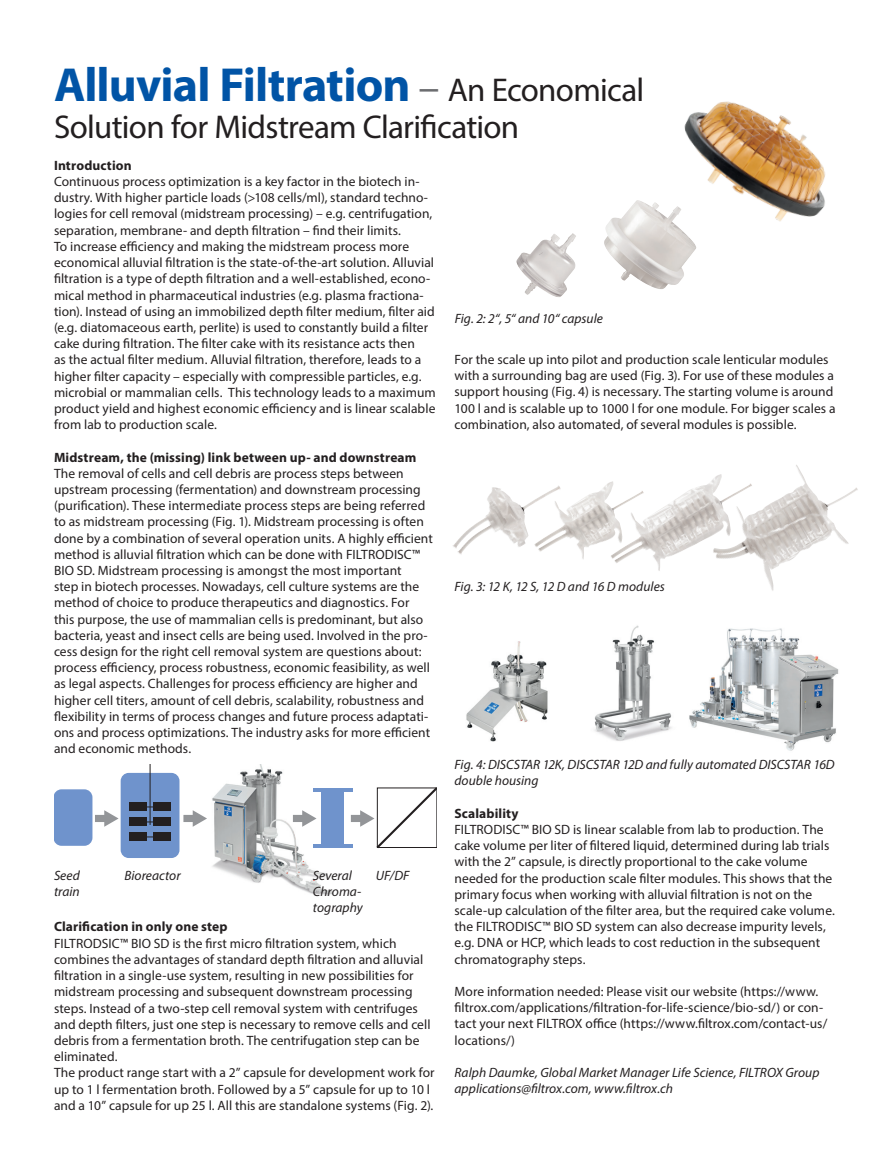
<style>
.page{position:relative;width:891px;height:1168px;background:#fff}
.page>*{position:absolute;margin:0;border:0;box-sizing:border-box;transform-origin:0 0}
.t1{font:700 48px "Myriad Pro";letter-spacing:-.02em;color:#0154a6}
.t2{font:33px "Myriad Pro";letter-spacing:-.02em;color:#231f20}
.t3{font:13.5px/16.2px "Myriad Pro";letter-spacing:.005em;color:#231f20}
.t4{font:italic 13.5px/16.2px "Myriad Pro";color:#231f20}
.t5{font:700 13.5px "Myriad Pro";letter-spacing:.01em;color:#231f20}
.s1{font-weight:400;font-size:42px;color:#6c6d70}
.s2{font-weight:400;font-size:33px;color:#231f20}
</style>
<div class="page">
<img style="left:684px;top:101px;width:142px;height:121px">
<img style="left:516px;top:233px;width:60px;height:64px">
<img style="left:604px;top:200px;width:92px;height:89px">
<img style="left:212px;top:764px;width:132px;height:131px">
<div style="left:54px;top:789px;width:38px;height:57px;background:#6f93cc;border-radius:8px"></div>
<div style="left:121px;top:773px;width:59px;height:85px;background:#6f93cc;border-radius:8px"></div>
<div style="left:129px;top:802px;width:18px;height:9px;background:#231f20"></div>
<div style="left:153px;top:802px;width:18px;height:9px;background:#231f20"></div>
<div style="left:129px;top:817px;width:18px;height:9px;background:#231f20"></div>
<div style="left:153px;top:817px;width:18px;height:9px;background:#231f20"></div>
<div style="left:129px;top:832px;width:18px;height:9px;background:#231f20"></div>
<div style="left:153px;top:832px;width:18px;height:9px;background:#231f20"></div>
<hr style="left:150px;top:764px;width:1px;height:61px;background:#231f20">
<div style="left:321px;top:789px;width:23px;height:57px;background:#6f93cc"></div>
<hr style="left:313px;top:788px;width:40px;height:3px;background:#6f93cc">
<hr style="left:313px;top:844px;width:40px;height:3px;background:#6f93cc">
<div style="left:95px;top:815px;width:14px;height:7px;background:#939598"></div>
<svg style="left:98px;top:804px;width:23px;height:29px"></svg>
<div style="left:351px;top:815px;width:14px;height:7px;background:#939598"></div>
<svg style="left:354px;top:787px;width:82px;height:62px"></svg>
<div style="left:293px;top:815px;width:14px;height:7px;background:#939598"></div>
<svg style="left:296px;top:804px;width:25px;height:29px"></svg>
<div style="left:183px;top:815px;width:14px;height:7px;background:#939598"></div>
<svg style="left:187px;top:804px;width:27px;height:29px"></svg>
<img style="left:538px;top:482px;width:72px;height:70px">
<img style="left:610px;top:475px;width:109px;height:89px">
<img style="left:720px;top:465px;width:84px;height:85px">
<img style="left:453px;top:485px;width:105px;height:64px">
<img style="left:689px;top:628px;width:150px;height:123px">
<img style="left:594px;top:625px;width:78px;height:116px">
<img style="left:466px;top:641px;width:82px;height:101px">
<h1 class="t1" style="left:54px;top:53px;width:592px">Alluvial Filtration <span class="s1">–</span> <span class="s2">An Economical</span></h1>
<h2 class="t2" style="left:54px;top:107px;width:467px">Solution for Midstream Clarification</h2>
<p class="t5" style="left:54px;top:156px;width:79px">Introduction</p>
<p class="t3" style="left:54px;top:173px;width:383px">Continuous process optimization is a key factor in the biotech in&shy;dustry. With higher particle loads (&gt;108 cells/ml), standard techno&shy;logies for cell removal (midstream processing) – e.g. centrifugation, separation, membrane- and depth filtration – find their limits.<br>To increase efficiency and making the midstream process more economical alluvial filtration is the state-of-the-art solution. Alluvial filtration is a type of depth filtration and a well-established, econo&shy;mical method in pharmaceutical industries (e.g. plasma fractiona&shy;tion). Instead of using an immobilized depth filter medium, filter aid (e.g. diatomaceous earth, perlite) is used to constantly build a filter cake during filtration. The filter cake with its resistance acts then<br>as the actual filter medium. Alluvial filtration, therefore, leads to a higher filter capacity – especially with compressible particles, e.g. microbial or mammalian cells. This technology leads to a maximum product yield and highest economic efficiency and is linear scalable from lab to production scale.</p>
<p class="t5" style="left:54px;top:448px;width:364px">Midstream, the (missing) link between up- and downstream</p>
<p class="t3" style="left:54px;top:465px;width:380px">The removal of cells and cell debris are process steps between upstream processing (fermentation) and downstream processing (purification). These intermediate process steps are being referred to as midstream processing (Fig. 1). Midstream processing is often done by a combination of several operation units. A highly efficient method is alluvial filtration which can be done with FILTRODISC™ BIO SD. Midstream processing is amongst the most important<br>step in biotech processes. Nowadays, cell culture systems are the method of choice to produce therapeutics and diagnostics. For this purpose, the use of mammalian cells is predominant, but also bacteria, yeast and insect cells are being used. Involved in the pro&shy;cess design for the right cell removal system are questions about: process efficiency, process robustness, economic feasibility, as well as legal aspects. Challenges for process efficiency are higher and higher cell titers, amount of cell debris, scalability, robustness and flexibility in terms of process changes and future process adaptati&shy;ons and process optimizations. The industry asks for more efficient and economic methods.</p>
<p class="t4" style="left:455px;top:310px;width:150px">Fig. 2: 2“, 5“ and 10“ capsule</p>
<p class="t3" style="left:455px;top:351px;width:383px">For the scale up into pilot and production scale lenticular modules with a surrounding bag are used (Fig. 3). For use of these modules a support housing (Fig. 4) is necessary. The starting volume is around 100 l and is scalable up to 1000 l for one module. For bigger scales a combination, also automated, of several modules is possible.</p>
<p class="t4" style="left:454px;top:578px;width:212px">Fig. 3: 12 K, 12 S, 12 D and 16 D modules</p>
<p class="t4" style="left:54px;top:867px;width:27px">Seed train</p>
<p class="t4" style="left:124px;top:867px;width:58px">Bioreactor</p>
<p class="t4" style="left:313px;top:867px;width:51px">Several<br>Chroma&shy;tography</p>
<p class="t4" style="left:376px;top:867px;width:35px">UF/DF</p>
<p class="t5" style="left:54px;top:918px;width:175px">Clarification in only one step</p>
<p class="t3" style="left:54px;top:935px;width:382px">FILTRODSIC™ BIO SD is the first micro filtration system, which combines the advantages of standard depth filtration and alluvial filtration in a single-use system, resulting in new possibilities for midstream processing and subsequent downstream processing steps. Instead of a two-step cell removal system with centrifuges and depth filters, just one step is necessary to remove cells and cell debris from a fermentation broth. The centrifugation step can be eliminated.<br>The product range start with a 2” capsule for development work for up to 1 l fermentation broth. Followed by a 5” capsule for up to 10 l and a 10” capsule for up 25 l. All this are standalone systems (Fig. 2).</p>
<p class="t4" style="left:454px;top:756px;width:382px">Fig. 4: DISCSTAR 12K, DISCSTAR 12D and fully automated DISCSTAR 16D double housing</p>
<p class="t5" style="left:455px;top:804px;width:66px">Scalability</p>
<p class="t3" style="left:455px;top:821px;width:382px">FILTRODISC™ BIO SD is linear scalable from lab to production. The cake volume per liter of filtered liquid, determined during lab trials with the 2” capsule, is directly proportional to the cake volume needed for the production scale filter modules. This shows that the primary focus when working with alluvial filtration is not on the scale-up calculation of the filter area, but the required cake volume. the FILTRODISC™ BIO SD system can also decrease impurity levels, e.g. DNA or HCP, which leads to cost reduction in the subsequent chromatography steps.</p>
<p class="t3" style="left:455px;top:983px;width:374px">More information needed: Please visit our website (https://www. filtrox.com/applications/filtration-for-life-science/bio-sd/) or con&shy;tact your next FILTROX office (https://www.filtrox.com/contact-us/ locations/)</p>
<p class="t4" style="left:455px;top:1064px;width:367px">Ralph Daumke, Global Market Manager Life Science, FILTROX Group applications@filtrox.com, www.filtrox.ch</p>
</div>
